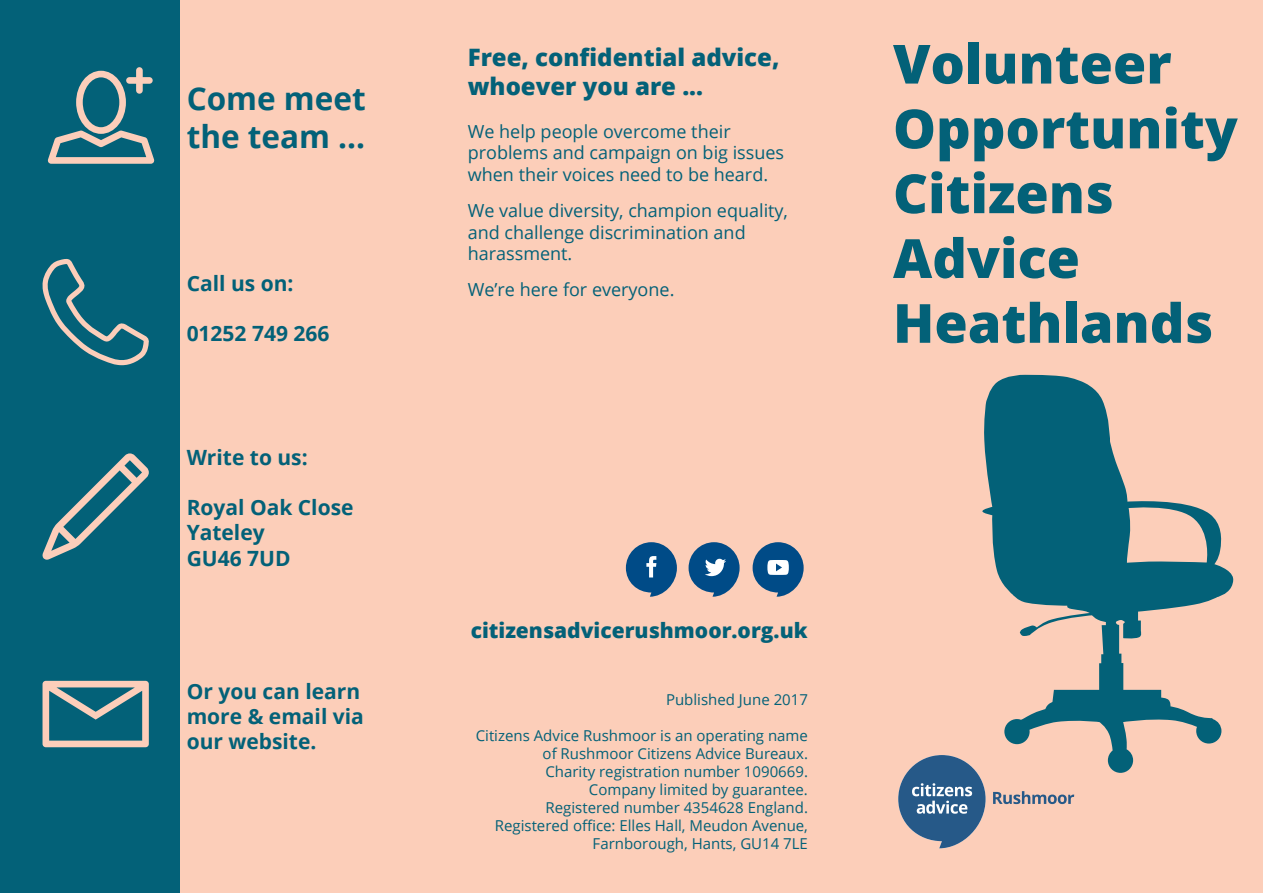
<style>
.page{position:relative;width:1263px;height:893px;background:#fff}
.page>*{position:absolute;margin:0;border:0;box-sizing:border-box;transform-origin:0 0}
.t1{font:800 54px/64.8px "Open Sans";color:#036178}
.t2{font:700 31.5px/37.8px "Open Sans";color:#036178}
.t3{font:800 24px/28.8px "Open Sans";color:#036178}
.t4{font:700 21px/25.2px "Open Sans";color:#036178}
.t5{font:800 21px "Open Sans";color:#036178}
.t6{font:18px/21.6px "Open Sans";color:#036178}
.t7{font:15px/18px "Open Sans";color:#036178;text-align:right}
</style>
<div class="page">
<div style="left:180px;top:0;width:1083px;height:893px;background:#fcceb9"></div>
<svg style="left:982px;top:375px;width:251px;height:398px"></svg>
<div style="left:0;top:0;width:180px;height:893px;background:#036178"></div>
<svg style="left:48px;top:67px;width:106px;height:97px"></svg>
<svg style="left:43px;top:259px;width:106px;height:106px"></svg>
<svg style="left:43px;top:453px;width:106px;height:107px"></svg>
<svg style="left:43px;top:681px;width:106px;height:66px"></svg>
<svg style="left:753px;top:542px;width:51px;height:55px"></svg>
<svg style="left:626px;top:542px;width:51px;height:55px"></svg>
<svg style="left:688px;top:542px;width:52px;height:55px"></svg>
<svg style="left:898px;top:755px;width:87px;height:93px"></svg>
<svg style="left:993px;top:791px;width:81px;height:13px"></svg>
<h2 class="t2" style="left:187px;top:79px;width:181px">Come meet the team ...</h2>
<h3 class="t4" style="left:187px;top:270px;width:108px">Call us on:</h3>
<h3 class="t4" style="left:187px;top:320px;width:144px">01252 749 266</h3>
<h3 class="t4" style="left:187px;top:444px;width:123px">Write to us:</h3>
<h3 class="t4" style="left:187px;top:494px;width:168px">Royal Oak Close<br>Yateley<br>GU46 7UD</h3>
<h3 class="t4" style="left:187px;top:678px;width:179px">Or you can learn more &amp; email via our website.</h3>
<h3 class="t3" style="left:468px;top:41px;width:313px">Free, confidential advice, whoever you are ...</h3>
<p class="t6" style="left:468px;top:120px;width:318px">We help people overcome their problems and campaign on big issues when their voices need to be heard.</p>
<p class="t6" style="left:468px;top:199px;width:322px">We value diversity, champion equality, and challenge discrimination and harassment.</p>
<p class="t6" style="left:468px;top:278px;width:208px">We’re here for everyone.</p>
<h1 class="t1" style="left:893px;top:29px;width:346px">Volunteer<br>Opportunity<br>Citizens<br>Advice<br>Heathlands</h1>
<h3 class="t5" style="left:471px;top:614px;width:338px">citizensadvicerushmoor.org.uk</h3>
<p class="t7" style="left:666px;top:690px;width:143px">Published June 2017</p>
<p class="t7" style="left:476px;top:726px;width:334px">Citizens Advice Rushmoor is an operating name of Rushmoor Citizens Advice Bureaux.<br>Charity registration number 1090669.<br>Company limited by guarantee.<br>Registered number 4354628 England.<br>Registered office: Elles Hall, Meudon Avenue, Farnborough, Hants, GU14 7LE</p>
</div>
